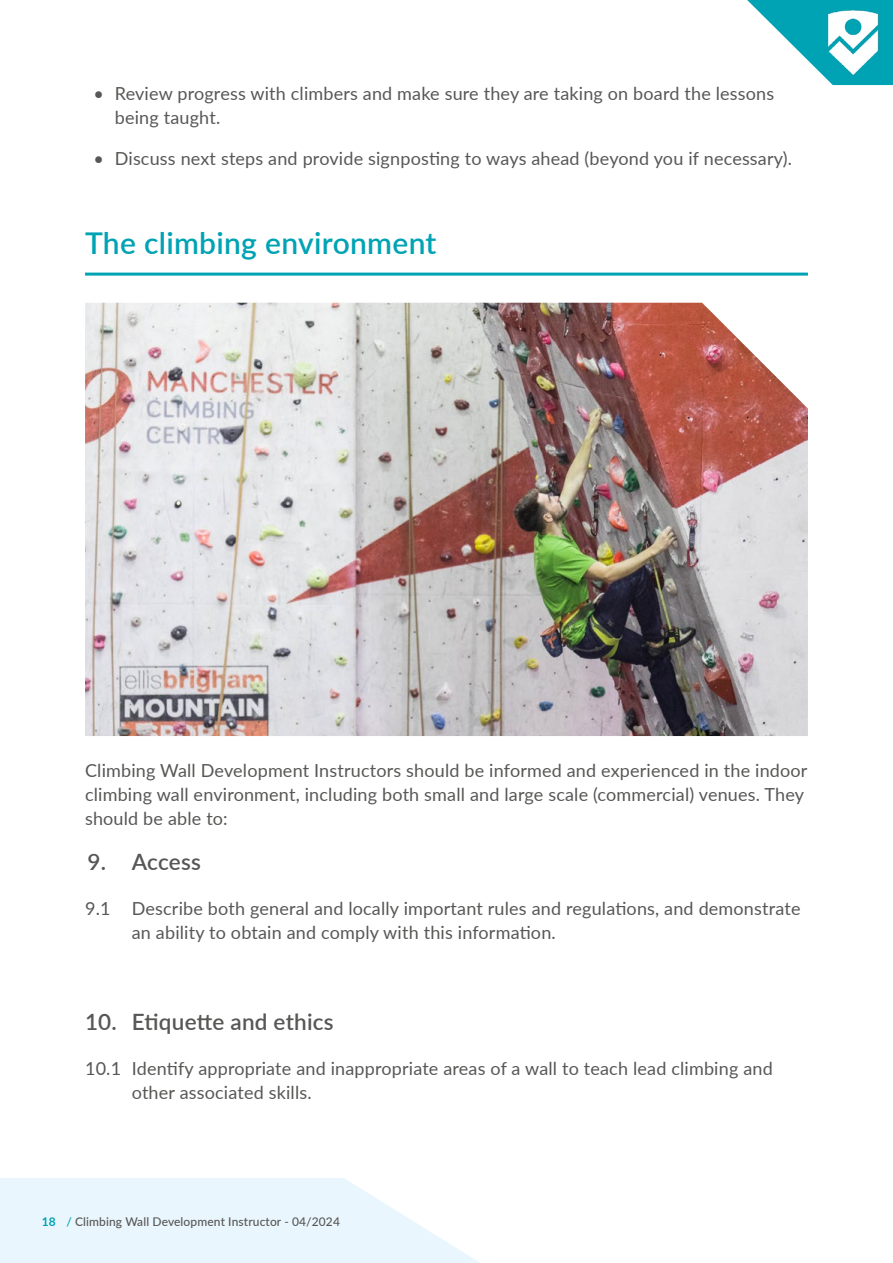
<style>
.page{position:relative;width:893px;height:1263px;background:#fff}
.page>*{position:absolute;margin:0;border:0;box-sizing:border-box;transform-origin:0 0}
.t1{font:600 30px "Lato";letter-spacing:.01em;color:#00a3b4}
.t2{font:600 22.5px "Lato";letter-spacing:.01em;color:#575756}
.t3{font:18px/24px "Lato";letter-spacing:.01em;color:#575756}
.t4{font:500 12px "Lato";letter-spacing:.01em;color:#575756}
.s1{font-weight:700;color:#00a3b4}
.s2{color:#00a3b4}
</style>
<div class="page">
<svg style="left:0;top:1178px;width:480px;height:85px;background:#ecf7fd"></svg>
<svg style="left:747px;top:0;width:146px;height:85px"></svg>
<img style="left:826px;top:8px;width:53px;height:69px">
<hr style="left:85px;top:273px;width:723px;height:3px;background:#00a3b4">
<img style="left:85px;top:303px;width:723px;height:433px">
<p class="t3" style="left:115px;top:80px;width:661px;text-indent:-21px">• Review progress with climbers and make sure they are taking on board the lessons being taught.</p>
<p class="t3" style="left:94px;top:145px;width:700px">• Discuss next steps and provide signposting to ways ahead (beyond you if necessary).</p>
<h1 class="t1" style="left:85px;top:222px;width:353px">The climbing environment</h1>
<p class="t3" style="left:85px;top:758px;width:724px">Climbing Wall Development Instructors should be informed and experienced in the indoor climbing wall environment, including both small and large scale (commercial) venues. They should be able to:</p>
<p class="t2" style="left:87px;top:846px;width:115px">9. Access</p>
<p class="t3" style="left:132px;top:896px;width:670px;text-indent:-47px">9.1 Describe both general and locally important rules and regulations, and demonstrate an ability to obtain and comply with this information.</p>
<p class="t2" style="left:85px;top:1005px;width:250px">10. Etiquette and ethics</p>
<p class="t3" style="left:132px;top:1056px;width:642px;text-indent:-47px">10.1 Identify appropriate and inappropriate areas of a wall to teach lead climbing and other associated skills.</p>
<p class="t4" style="left:42px;top:1213px;width:300px"><span class="s1">18</span> <span class="s2">/</span> Climbing Wall Development Instructor - 04/2024</p>
</div>
